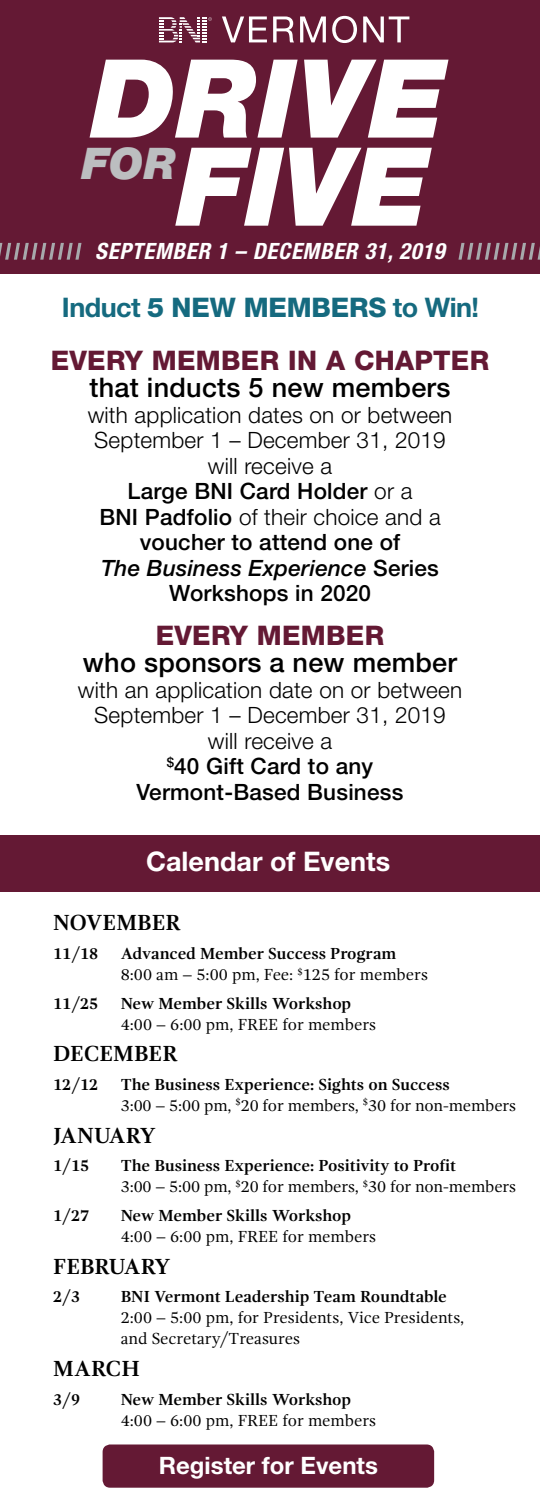
<style>
.page{position:relative;width:540px;height:1512px;background:#fff}
.page>*{position:absolute;margin:0;border:0;box-sizing:border-box;transform-origin:0 0}
.t1{font:italic 900 109.2px/88.1px "Helvetica Neue";color:#fff;text-align:right}
.t2{font:italic 900 43.65px "Helvetica Neue";color:#bcbec0}
.t3{font:800 27px/52.8px "Helvetica Neue";letter-spacing:.01em;color:#641934;text-align:center}
.t4{font:500 27px "Helvetica Neue";letter-spacing:.01em;color:#000}
.t5{font:700 27px "Helvetica Neue";color:#fff}
.t6{font:700 24px "Helvetica Neue";color:#fff}
.t7{font:300 22.5px/25.5px "Helvetica Neue";letter-spacing:.01em;color:#000;text-align:center}
.t8{font:700 22.5px "Gandhi Serif";color:#000}
.t9{font:italic 700 condensed 22.5px "Helvetica Neue";letter-spacing:.035em;color:#fff}
.t10{font:700 22.5px "Gandhi Serif";letter-spacing:-.035em;color:#000}
.t11{font:16.5px/21px "Gandhi Serif";letter-spacing:-.005em;color:#000}
.t12{font:700 16.5px "Gandhi Serif";color:#000}
.s1{font-weight:700;color:#156a7f}
.s2{color:#156a7f}
.s3{font-weight:500}
.s4{font-weight:500;font-style:italic}
.s5{font-weight:700}
</style>
<div class="page">
<div style="left:0;top:835px;width:539px;height:56px;background:#641934"></div>
<div style="left:103px;top:1444px;width:331px;height:44px;background:#641934;border-radius:8px"></div>
<div style="left:0;top:0;width:540px;height:274px;background:#641934"></div>
<svg style="left:159px;top:17px;width:53px;height:25px"></svg>
<svg style="left:222px;top:16px;width:187px;height:27px"></svg>
<svg style="left:0;top:242px;width:82px;height:18px"></svg>
<svg style="left:458px;top:242px;width:82px;height:18px"></svg>
<h1 class="t1" style="left:91px;top:53px;width:356px">DRIVE<br>FIVE</h1>
<h2 class="t2" style="left:81px;top:137px;width:96px">FOR</h2>
<h3 class="t9" style="left:95px;top:238px;width:351px">SEPTEMBER 1 – DECEMBER 31, 2019</h3>
<h3 class="t3" style="left:51px;top:281px;width:440px"><span class="s1">Induct</span> <span class="s2">5 NEW MEMBERS</span> <span class="s1">to Win!<br></span>EVERY MEMBER IN A CHAPTER</h3>
<h3 class="t4" style="left:90px;top:372px;width:362px">that inducts 5 new members</h3>
<h3 class="t7" style="left:88px;top:402px;width:366px">with application dates on or between<br>September 1 – December 31, 2019 will receive a<br><span class="s3">Large BNI Card Holder</span> or a<br><span class="s3">BNI Padfolio</span> of their choice and a <span class="s3">voucher to attend one of<br></span><span class="s4">The Business Experience</span> <span class="s3">Series<br>Workshops in 2020</span></h3>
<h3 class="t3" style="left:156px;top:609px;width:230px">EVERY MEMBER</h3>
<h3 class="t4" style="left:83px;top:646px;width:376px">who sponsors a new member</h3>
<h3 class="t7" style="left:78px;top:676px;width:386px">with an application date on or between<br>September 1 – December 31, 2019 will receive a<br><sup>$</sup><span class="s3">40 Gift Card to any<br>Vermont-Based Business</span></h3>
<h3 class="t5" style="left:146px;top:845px;width:246px">Calendar of Events</h3>
<h3 class="t8" style="left:53px;top:910px;width:129px">NOVEMBER</h3>
<p class="t12" style="left:53px;top:944px;width:47px">11/18</p>
<p class="t11" style="left:121px;top:943px;width:309px"><span class="s5">Advanced Member Success Program<br></span>8:00 am – 5:00 pm, Fee: <sup>$</sup>125 for members</p>
<p class="t12" style="left:53px;top:994px;width:47px">11/25</p>
<p class="t12" style="left:121px;top:994px;width:232px">New Member Skills Workshop</p>
<p class="t11" style="left:121px;top:1014px;width:257px">4:00 – 6:00 pm, FREE for members</p>
<h3 class="t8" style="left:53px;top:1041px;width:126px">DECEMBER</h3>
<p class="t12" style="left:53px;top:1075px;width:47px">12/12</p>
<p class="t11" style="left:121px;top:1074px;width:397px"><span class="s5">The Business Experience: Sights on Success<br></span>3:00 – 5:00 pm, <sup>$</sup>20 for members, <sup>$</sup>30 for non-members</p>
<h3 class="t10" style="left:53px;top:1122px;width:104px">JANUARY</h3>
<p class="t12" style="left:53px;top:1156px;width:38px">1/15</p>
<p class="t11" style="left:121px;top:1155px;width:397px"><span class="s5">The Business Experience: Positivity to Profit<br></span>3:00 – 5:00 pm, <sup>$</sup>20 for members, <sup>$</sup>30 for non-members</p>
<p class="t12" style="left:53px;top:1206px;width:38px">1/27</p>
<p class="t12" style="left:121px;top:1206px;width:232px">New Member Skills Workshop</p>
<p class="t11" style="left:121px;top:1226px;width:257px">4:00 – 6:00 pm, FREE for members</p>
<h3 class="t8" style="left:53px;top:1253px;width:119px">FEBRUARY</h3>
<p class="t12" style="left:53px;top:1287px;width:28px">2/3</p>
<p class="t12" style="left:121px;top:1287px;width:328px">BNI Vermont Leadership Team Roundtable</p>
<p class="t11" style="left:121px;top:1307px;width:345px">2:00 – 5:00 pm, for Presidents, Vice Presidents, and Secretary/Treasures</p>
<h3 class="t8" style="left:53px;top:1356px;width:88px">MARCH</h3>
<p class="t12" style="left:53px;top:1390px;width:28px">3/9</p>
<p class="t12" style="left:121px;top:1390px;width:232px">New Member Skills Workshop</p>
<p class="t11" style="left:121px;top:1410px;width:257px">4:00 – 6:00 pm, FREE for members</p>
<h3 class="t6" style="left:159px;top:1451px;width:221px">Register for Events</h3>
</div>
